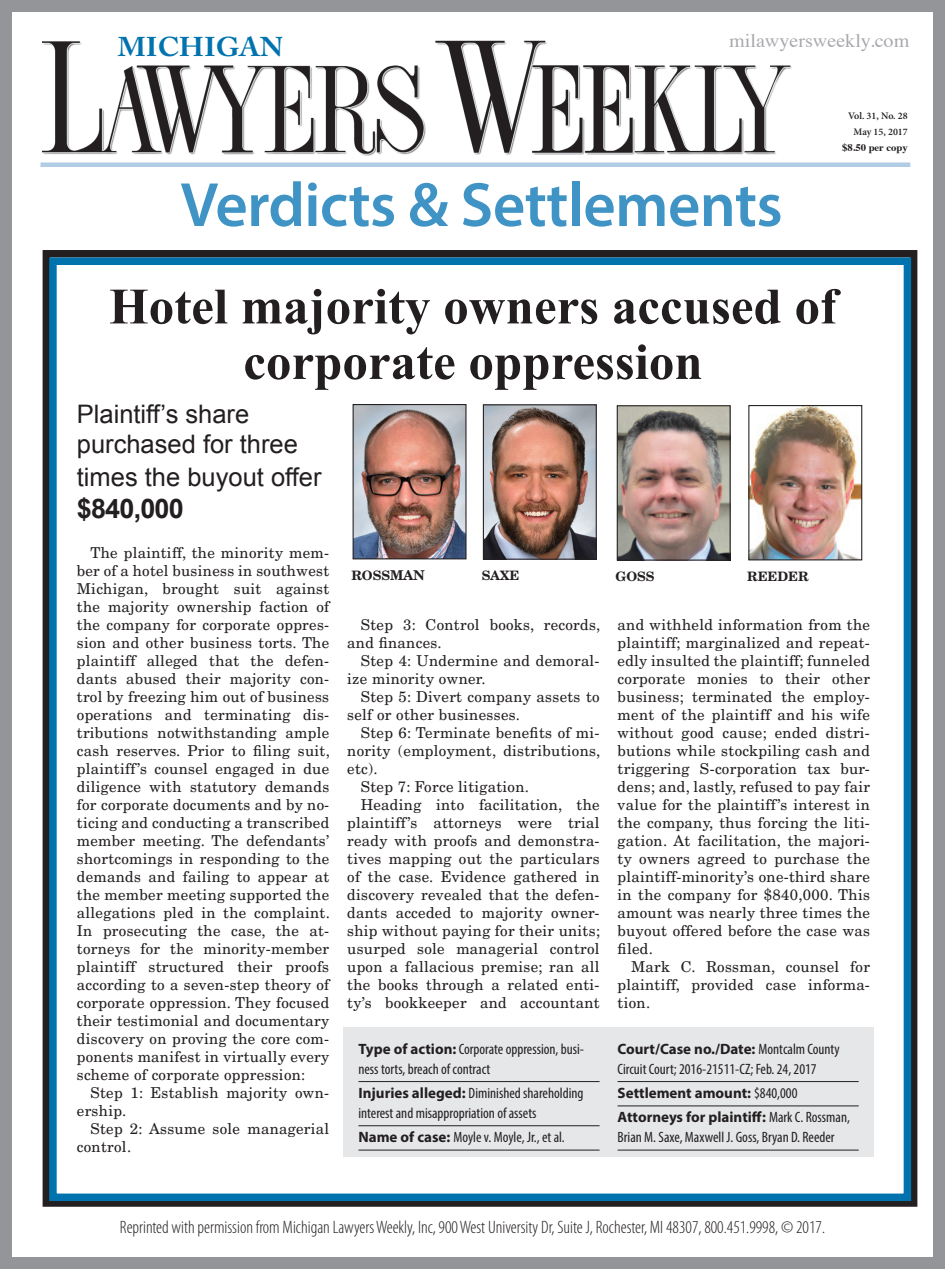
<style>
.page{position:relative;width:945px;height:1269px;background:#fff}
.page>*{position:absolute;margin:0;border:0;box-sizing:border-box;transform-origin:0 0}
.t1{font:600 63px "Myriad Pro";letter-spacing:-.01em;color:#4094c5}
.t2{font:700 51px/55.5px "Times New Roman";color:#231f20;text-align:center}
.t3{font:700 27px "Adobe Caslon Pro";color:#0073ae;scale:1.05 1}
.t4{font:700 27px "Arial";letter-spacing:-.03em;color:#231f20}
.t5{font:25.5px/31.5px "Arial";color:#231f20}
.t6{font:19.05px "Times";color:#a8a9ad;scale:1.05 1}
.t7{font:300 condensed 18px "Myriad Pro";color:#231f20}
.t8{font:15px/18px "New Century Schlbk LT Std";letter-spacing:.02em;color:#231f20}
.t9{font:condensed 15px/19.8px "Myriad Pro";color:#231f20}
.t10{font:700 15px/24.3px "Myriad Pro";color:#231f20}
.t11{font:700 12.9px "New Century Schlbk LT Std";color:#231f20}
.t12{font:600 10.05px/15.6px "Minion Pro";color:#231f20;text-align:center}
.t13{font:700 10.05px "Times";color:#231f20;scale:1.05 1}
.s1{font-size:13.5px}
.s2{font-weight:700;font-stretch:normal}
.s3{font-weight:400;font-stretch:condensed}
</style>
<div class="page">
<div style="left:0;top:0;width:945px;height:1269px;border:12px solid #939598"></div>
<img style="left:43px;top:40px;width:749px;height:115px">
<hr style="left:40px;top:163px;width:870px;height:4px;background:#b1cde6">
<div style="left:43px;top:250px;width:874px;height:957px;border:8px solid #231f20"></div>
<div style="left:49px;top:258px;width:862px;height:943px;border:8px solid #0073ae"></div>
<img style="left:355px;top:406px;width:110px;height:151px">
<div style="left:353px;top:404px;width:114px;height:155px;border:1px solid #231f20"></div>
<img style="left:750px;top:407px;width:110px;height:151px">
<div style="left:748px;top:405px;width:114px;height:155px;border:1px solid #231f20"></div>
<img style="left:619px;top:407px;width:110px;height:152px">
<div style="left:617px;top:405px;width:114px;height:156px;border:1px solid #231f20"></div>
<img style="left:485px;top:406px;width:110px;height:152px">
<div style="left:483px;top:404px;width:114px;height:156px;border:1px solid #231f20"></div>
<div style="left:343px;top:1028px;width:531px;height:129px;background:#e6e7e9"></div>
<hr style="left:358px;top:1081px;width:242px;height:1px;background:#231f20">
<hr style="left:358px;top:1125px;width:242px;height:1px;background:#231f20">
<hr style="left:358px;top:1150px;width:242px;height:1px;background:#231f20">
<hr style="left:618px;top:1081px;width:241px;height:1px;background:#231f20">
<hr style="left:618px;top:1106px;width:241px;height:1px;background:#231f20">
<hr style="left:618px;top:1150px;width:241px;height:1px;background:#231f20">
<h3 class="t3" style="left:118px;top:31px;width:159px">MICHIGAN</h3>
<p class="t6" style="left:729px;top:32px;width:173px">milawyersweekly.com</p>
<p class="t12" style="left:848px;top:108px;width:61px">Vol. 31, No. 28<br>May 15, 2017</p>
<p class="t13" style="left:842px;top:143px;width:64px">$8.50 per copy</p>
<h1 class="t1" style="left:180px;top:165px;width:604px">Verdicts &amp; Settlements</h1>
<h2 class="t2" style="left:109px;top:278px;width:730px">Hotel majority owners accused of corporate oppression</h2>
<h3 class="t5" style="left:77px;top:398px;width:246px">Plaintiff’s share purchased for three times the buyout offer</h3>
<h3 class="t4" style="left:77px;top:494px;width:108px">$840,000</h3>
<p class="t8" style="left:77px;top:545px;width:254px;text-align:justify;text-indent:14px">The plaintiff, the minority mem&shy;ber of a hotel business in southwest Michigan, brought suit against the majority ownership faction of the company for corporate oppres&shy;sion and other business torts. The plaintiff alleged that the defen&shy;dants abused their majority con&shy;trol by freezing him out of business operations and terminating dis&shy;tributions notwithstanding ample cash reserves. Prior to filing suit, plaintiff’s counsel engaged in due diligence with statutory demands for corporate documents and by no&shy;ticing and conducting a transcribed member meeting. The defendants’ shortcomings in responding to the demands and failing to appear at the member meeting supported the allegations pled in the complaint.<br>In prosecuting the case, the at&shy;torneys for the minority-member plaintiff structured their proofs according to a seven-step theory of corporate oppression. They focused their testimonial and documentary discovery on proving the core com&shy;ponents manifest in virtually every scheme of corporate oppression:</p>
<p class="t8" style="left:77px;top:1085px;width:254px;text-indent:14px">Step 1: Establish majority own&shy;ership.</p>
<p class="t8" style="left:77px;top:1121px;width:254px;text-indent:14px">Step 2: Assume sole managerial control.</p>
<p class="t11" style="left:351px;top:571px;width:75px">ROSS<span class="s1">MAN</span></p>
<p class="t11" style="left:482px;top:571px;width:39px">SAXE</p>
<p class="t11" style="left:616px;top:571px;width:40px">GOSS</p>
<p class="t11" style="left:747px;top:571px;width:63px">REEDER</p>
<p class="t8" style="left:347px;top:617px;width:254px;text-indent:14px">Step 3: Control books, records, and finances.</p>
<p class="t8" style="left:347px;top:653px;width:254px;text-indent:14px">Step 4: Undermine and demoral&shy;ize minority owner.</p>
<p class="t8" style="left:347px;top:689px;width:254px;text-indent:14px">Step 5: Divert company assets to self or other businesses.</p>
<p class="t8" style="left:361px;top:725px;width:240px">Step 6: Terminate benefits of mi-</p>
<p class="t8" style="left:347px;top:743px;width:254px">nority (employment, distributions,</p>
<p class="t8" style="left:347px;top:761px;width:32px">etc).</p>
<p class="t8" style="left:361px;top:779px;width:170px">Step 7: Force litigation.</p>
<p class="t8" style="left:361px;top:797px;width:240px">Heading into facilitation, the</p>
<p class="t8" style="left:347px;top:815px;width:254px">plaintiff’s attorneys were trial</p>
<p class="t8" style="left:347px;top:833px;width:254px">ready with proofs and demonstra-</p>
<p class="t8" style="left:347px;top:851px;width:254px">tives mapping out the particulars</p>
<p class="t8" style="left:347px;top:869px;width:254px">of the case. Evidence gathered in</p>
<p class="t8" style="left:347px;top:887px;width:254px">discovery revealed that the defen-</p>
<p class="t8" style="left:347px;top:905px;width:254px">dants acceded to majority owner-</p>
<p class="t8" style="left:347px;top:923px;width:254px">ship without paying for their units;</p>
<p class="t8" style="left:347px;top:941px;width:254px">usurped sole managerial control</p>
<p class="t8" style="left:347px;top:959px;width:254px">upon a fallacious premise; ran all</p>
<p class="t8" style="left:347px;top:977px;width:254px">the books through a related enti-</p>
<p class="t8" style="left:347px;top:995px;width:254px">ty’s bookkeeper and accountant</p>
<p class="t9" style="left:358px;top:1039px;width:227px"><span class="s2">Type of action:</span> Corporate oppression, busi&shy;ness torts, breach of contract</p>
<p class="t9" style="left:358px;top:1083px;width:227px"><span class="s2">Injuries alleged:</span> Diminished shareholding interest and misappropriation of assets</p>
<p class="t9" style="left:358px;top:1127px;width:208px"><span class="s2">Name of case:</span> Moyle v. Moyle, Jr., et al.</p>
<p class="t8" style="left:618px;top:617px;width:254px;text-align:justify">and withheld information from the plaintiff; marginalized and repeat&shy;edly insulted the plaintiff; funneled corporate monies to their other business; terminated the employ&shy;ment of the plaintiff and his wife without good cause; ended distri&shy;butions while stockpiling cash and triggering S-corporation tax bur&shy;dens; and, lastly, refused to pay fair value for the plaintiff’s interest in the company, thus forcing the liti&shy;gation. At facilitation, the majori&shy;ty owners agreed to purchase the plaintiff-minority’s one-third share in the company for $840,000. This amount was nearly three times the buyout offered before the case was filed.</p>
<p class="t8" style="left:618px;top:959px;width:254px;text-align:justify;text-indent:14px">Mark C. Rossman, counsel for plaintiff, provided case informa&shy;tion.</p>
<p class="t9" style="left:618px;top:1039px;width:224px"><span class="s2">Court/Case no./Date:</span> Montcalm County<br>Circuit Court; 2016-21511-CZ; Feb. 24, 2017</p>
<p class="t10" style="left:618px;top:1080px;width:234px">Settlement amount: <span class="s3">$840,000<br></span>Attorneys for plaintiff: <span class="s3">Mark C. Rossman,</span></p>
<p class="t9" style="left:618px;top:1127px;width:219px">Brian M. Saxe, Maxwell J. Goss, Bryan D. Reeder</p>
<p class="t7" style="left:120px;top:1216px;width:707px">Reprinted with permission from Michigan Lawyers Weekly, Inc, 900 West University Dr, Suite J, Rochester, MI 48307, 800.451.9998, © 2017.</p>
</div>
